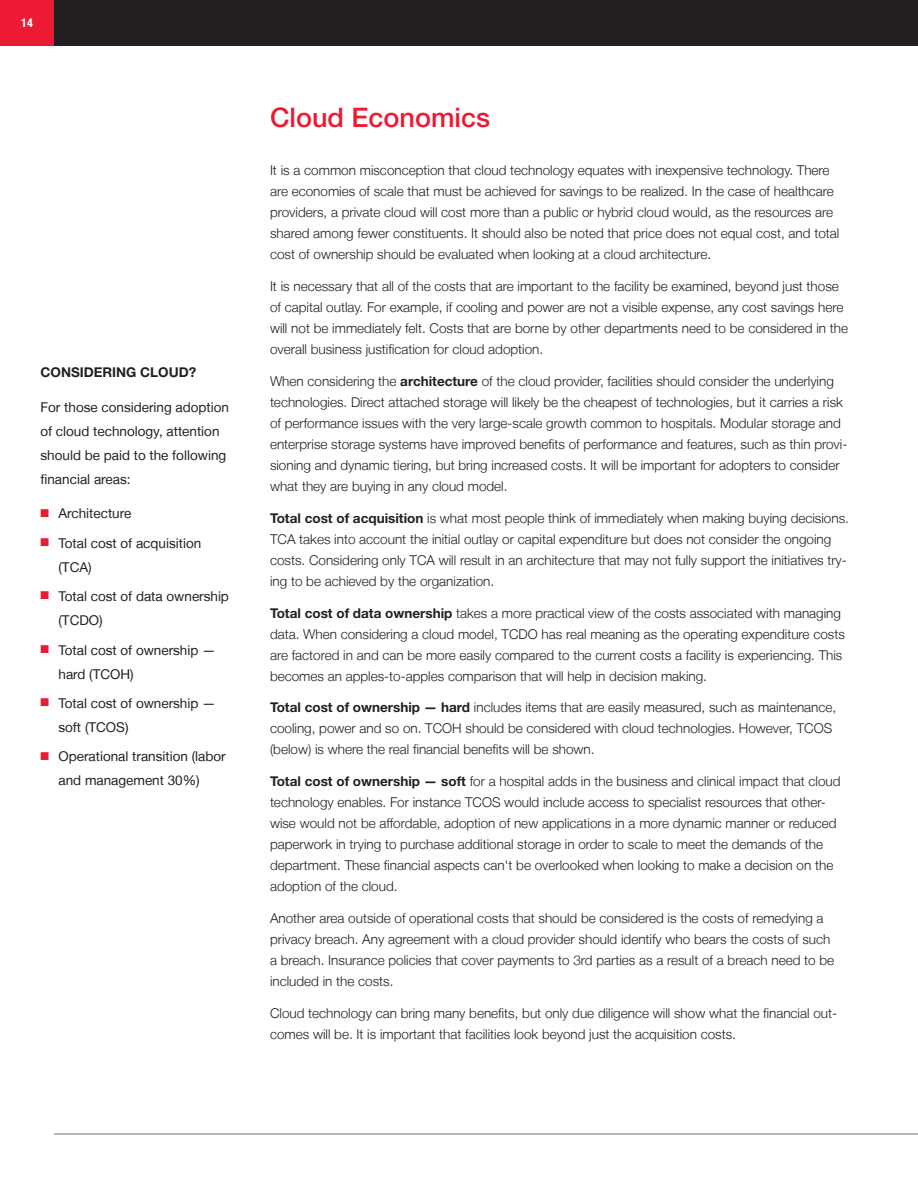
<style>
.page{position:relative;width:918px;height:1188px;background:#fff}
.page>*{position:absolute;margin:0;border:0;box-sizing:border-box;transform-origin:0 0}
.t1{font:500 27px "Helvetica Neue LT Std";color:#ed1a33}
.t2{font:300 13.5px/21px "Helvetica Neue LT";color:#231f20}
.t3{font:13.5px/24px "Helvetica Neue LT";color:#231f20}
.t4{font:700 13.5px "Helvetica Neue LT Std";color:#231f20}
.t5{font:700 condensed 12px "Helvetica Neue LT Std";color:#fff}
.s1{color:#ed1a33}
.s2{font-family:"Helvetica Neue LT Std";font-weight:700}
</style>
<div class="page">
<hr style="left:54px;top:1134px;width:864px;height:1px;background:#6c6d70">
<div style="left:54px;top:0;width:864px;height:46px;background:#231f20"></div>
<div style="left:0;top:0;width:54px;height:46px;background:#ed1a33"></div>
<p class="t5" style="left:21px;top:16px;width:13px">14</p>
<p class="t4" style="left:40px;top:364px;width:157px">CONSIDERING CLOUD?</p>
<p class="t3" style="left:40px;top:395px;width:190px">For those considering adoption of cloud technology, attention should be paid to the following financial areas:</p>
<p class="t3" style="left:40px;top:501px;width:92px"><span class="s1">■</span> Architecture</p>
<p class="t3" style="left:58px;top:531px;width:144px;text-indent:-18px"><span class="s1">■</span> Total cost of acquisition (TCA)</p>
<p class="t3" style="left:58px;top:584px;width:172px;text-indent:-18px"><span class="s1">■</span> Total cost of data ownership (TCDO)</p>
<p class="t3" style="left:58px;top:638px;width:159px;text-indent:-18px"><span class="s1">■</span> Total cost of ownership — hard (TCOH)</p>
<p class="t3" style="left:58px;top:691px;width:159px;text-indent:-18px"><span class="s1">■</span> Total cost of ownership — soft (TCOS)</p>
<p class="t3" style="left:40px;top:744px;width:187px;text-align:center"><span class="s1">■</span> Operational transition (labor and management 30%)</p>
<h1 class="t1" style="left:270px;top:102px;width:222px">Cloud Economics</h1>
<p class="t2" style="left:270px;top:160px;width:571px">It is a common misconception that cloud technology equates with inexpensive technology. There are economies of scale that must be achieved for savings to be realized. In the case of healthcare providers, a private cloud will cost more than a public or hybrid cloud would, as the resources are shared among fewer constituents. It should also be noted that price does not equal cost, and total cost of ownership should be evaluated when looking at a cloud architecture.</p>
<p class="t2" style="left:270px;top:276px;width:580px">It is necessary that all of the costs that are important to the facility be examined, beyond just those of capital outlay. For example, if cooling and power are not a visible expense, any cost savings here will not be immediately felt. Costs that are borne by other departments need to be considered in the overall business justification for cloud adoption.</p>
<p class="t2" style="left:270px;top:370px;width:579px">When considering the <span class="s2">architecture</span> of the cloud provider, facilities should consider the underlying technologies. Direct attached storage will likely be the cheapest of technologies, but it carries a risk of performance issues with the very large-scale growth common to hospitals. Modular storage and enterprise storage systems have improved benefits of performance and features, such as thin provi&shy;sioning and dynamic tiering, but bring increased costs. It will be important for adopters to consider what they are buying in any cloud model.</p>
<p class="t2" style="left:270px;top:507px;width:580px"><span class="s2">Total cost of acquisition</span> is what most people think of immediately when making buying decisions.<br>TCA takes into account the initial outlay or capital expenditure but does not consider the ongoing costs. Considering only TCA will result in an architecture that may not fully support the initiatives try&shy;ing to be achieved by the organization.</p>
<p class="t2" style="left:270px;top:602px;width:576px"><span class="s2">Total cost of data ownership</span> takes a more practical view of the costs associated with managing data. When considering a cloud model, TCDO has real meaning as the operating expenditure costs are factored in and can be more easily compared to the current costs a facility is experiencing. This becomes an apples-to-apples comparison that will help in decision making.</p>
<p class="t2" style="left:270px;top:697px;width:568px"><span class="s2">Total cost of ownership — hard</span> includes items that are easily measured, such as maintenance, cooling, power and so on. TCOH should be considered with cloud technologies. However, TCOS (below) is where the real financial benefits will be shown.</p>
<p class="t2" style="left:270px;top:771px;width:572px"><span class="s2">Total cost of ownership — soft</span> for a hospital adds in the business and clinical impact that cloud technology enables. For instance TCOS would include access to specialist resources that other&shy;wise would not be affordable, adoption of new applications in a more dynamic manner or reduced paperwork in trying to purchase additional storage in order to scale to meet the demands of the department. These financial aspects can't be overlooked when looking to make a decision on the adoption of the cloud.</p>
<p class="t2" style="left:270px;top:907px;width:566px">Another area outside of operational costs that should be considered is the costs of remedying a privacy breach. Any agreement with a cloud provider should identify who bears the costs of such a breach. Insurance policies that cover payments to 3rd parties as a result of a breach need to be included in the costs.</p>
<p class="t2" style="left:270px;top:1002px;width:569px">Cloud technology can bring many benefits, but only due diligence will show what the financial out&shy;comes will be. It is important that facilities look beyond just the acquisition costs.</p>
</div>
